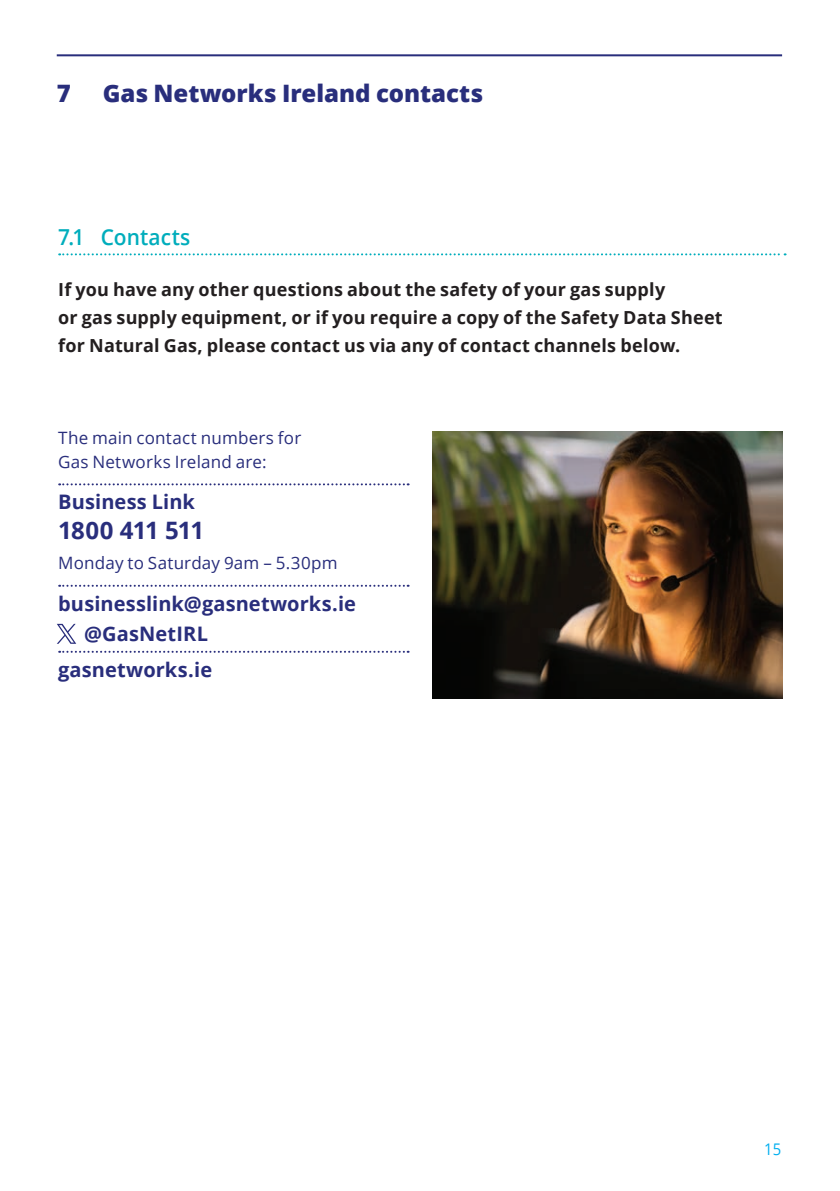
<style>
.page{position:relative;width:840px;height:1191px;background:#fff}
.page>*{position:absolute;margin:0;border:0;box-sizing:border-box;transform-origin:0 0}
.t1{font:800 24px "Open Sans";color:#292e7c}
.t2{font:700 24px "Open Sans";letter-spacing:-.025em;color:#292e7c}
.t3{font:600 22px "Open Sans";letter-spacing:.005em;color:#00adbc;scale:.95 1}
.t4{font:700 20px "Open Sans";letter-spacing:.005em;color:#292e7c}
.t5{font:700 18px/28px "Open Sans";letter-spacing:.01em;color:#231f20}
.t6{font:17px/24px "Open Sans";letter-spacing:.01em;color:#292e7c}
.t7{font:16px "Open Sans";color:#00aeef;scale:.93 1}
</style>
<div class="page">
<img style="left:432px;top:431px;width:349px;height:268px">
<hr style="left:57px;top:54px;width:724px;height:2px;background:#292e7c">
<svg style="left:59px;top:483px;width:349px;height:2px"></svg>
<svg style="left:59px;top:585px;width:349px;height:2px"></svg>
<svg style="left:59px;top:651px;width:349px;height:2px"></svg>
<svg style="left:59px;top:253px;width:726px;height:2px"></svg>
<svg style="left:57px;top:624px;width:19px;height:20px"></svg>
<h5 class="t1" style="left:57px;top:75px;width:16px">7</h5>
<h5 class="t1" style="left:103px;top:75px;width:382px">Gas Networks Ireland contacts</h5>
<h6 class="t3" style="left:58px;top:222px;width:141px">7.1 Contacts</h6>
<p class="t5" style="left:58px;top:275px;width:665px">If you have any other questions about the safety of your gas supply<br>or gas supply equipment, or if you require a copy of the Safety Data Sheet for Natural Gas, please contact us via any of contact channels below.</p>
<p class="t6" style="left:58px;top:425px;width:244px">The main contact numbers for<br>Gas Networks Ireland are:</p>
<p class="t4" style="left:58px;top:488px;width:138px">Business Link</p>
<p class="t2" style="left:58px;top:514px;width:147px">1800 411 511</p>
<p class="t6" style="left:58px;top:551px;width:281px">Monday to Saturday 9am – 5.30pm</p>
<p class="t4" style="left:58px;top:589px;width:299px">businesslink@gasnetworks.ie</p>
<p class="t4" style="left:84px;top:619px;width:125px">@GasNetIRL</p>
<p class="t4" style="left:58px;top:655px;width:155px">gasnetworks.ie</p>
<p class="t7" style="left:763px;top:1138px;width:20px">15</p>
</div>
